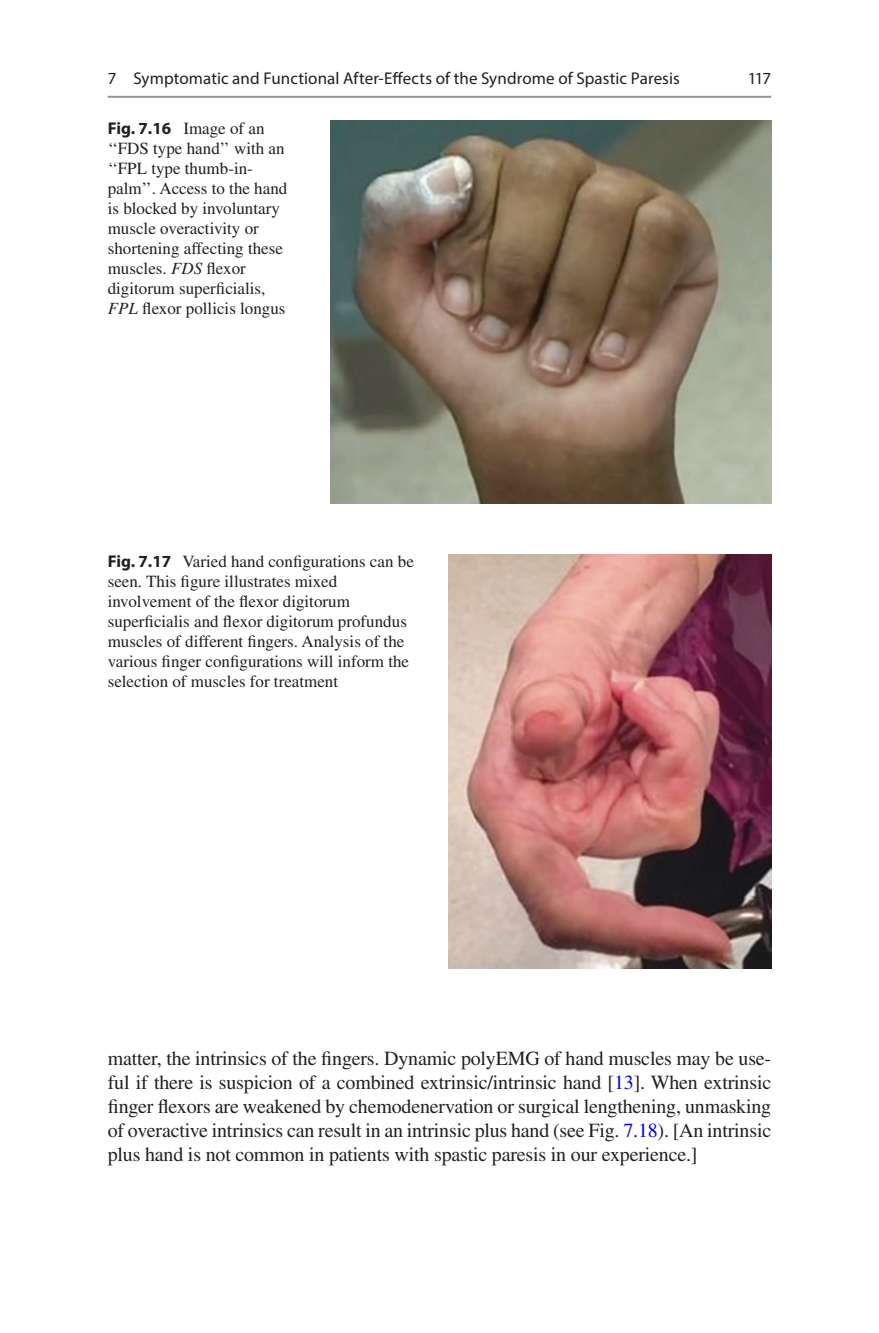
<style>
.page{position:relative;width:879px;height:1333px;background:#fff}
.page>*{position:absolute;margin:0;border:0;box-sizing:border-box;transform-origin:0 0}
.Text_flush{font:20px/24px "Times LT Std";letter-spacing:-.01em;color:#231f20;text-align:justify}
.Fig_leg__unjustfied{font:17px/20px "Times LT Std";color:#231f20}
.t1{font:17px "Myriad Pro";letter-spacing:.005em;color:#231f20}
.s1{font-family:"Myriad Pro";font-weight:700}
.s2{font-style:italic}
.s3{color:#00f}
</style>
<div class="page">
<img style="left:330px;top:121px;width:441px;height:382px">
<img style="left:448px;top:554px;width:323px;height:414px">
<hr style="left:108px;top:96px;width:663px;height:2px;background:#939598">
<p class="t1" style="left:108px;top:68px;width:573px">7 Symptomatic and Functional After-Effects of the Syndrome of Spastic Paresis</p>
<p class="Fig_leg__unjustfied" style="left:108px;top:118px;width:181px"><span class="s1">Fig. 7.16</span> Image of an ‘‘FDS type hand’’ with an ‘‘FPL type thumb-in&shy;palm’’. Access to the hand is blocked by involuntary muscle overactivity or shortening affecting these muscles. <span class="s2">FDS</span> flexor digitorum superficialis,<br><span class="s2">FPL</span> flexor pollicis longus</p>
<p class="t1" style="left:748px;top:68px;width:25px">117</p>
<p class="Fig_leg__unjustfied" style="left:108px;top:551px;width:308px"><span class="s1">Fig. 7.17</span> Varied hand configurations can be seen. This figure illustrates mixed involvement of the flexor digitorum superficialis and flexor digitorum profundus muscles of different fingers. Analysis of the various finger configurations will inform the selection of muscles for treatment</p>
<p class="Text_flush" style="left:108px;top:1046px;width:665px">matter, the intrinsics of the fingers. Dynamic polyEMG of hand muscles may be use&shy;ful if there is suspicion of a combined extrinsic/intrinsic hand [<span class="s3">13</span>]. When extrinsic finger flexors are weakened by chemodenervation or surgical lengthening, unmasking of overactive intrinsics can result in an intrinsic plus hand (see Fig. <span class="s3">7.18</span>). [An intrinsic plus hand is not common in patients with spastic paresis in our experience.]</p>
</div>
